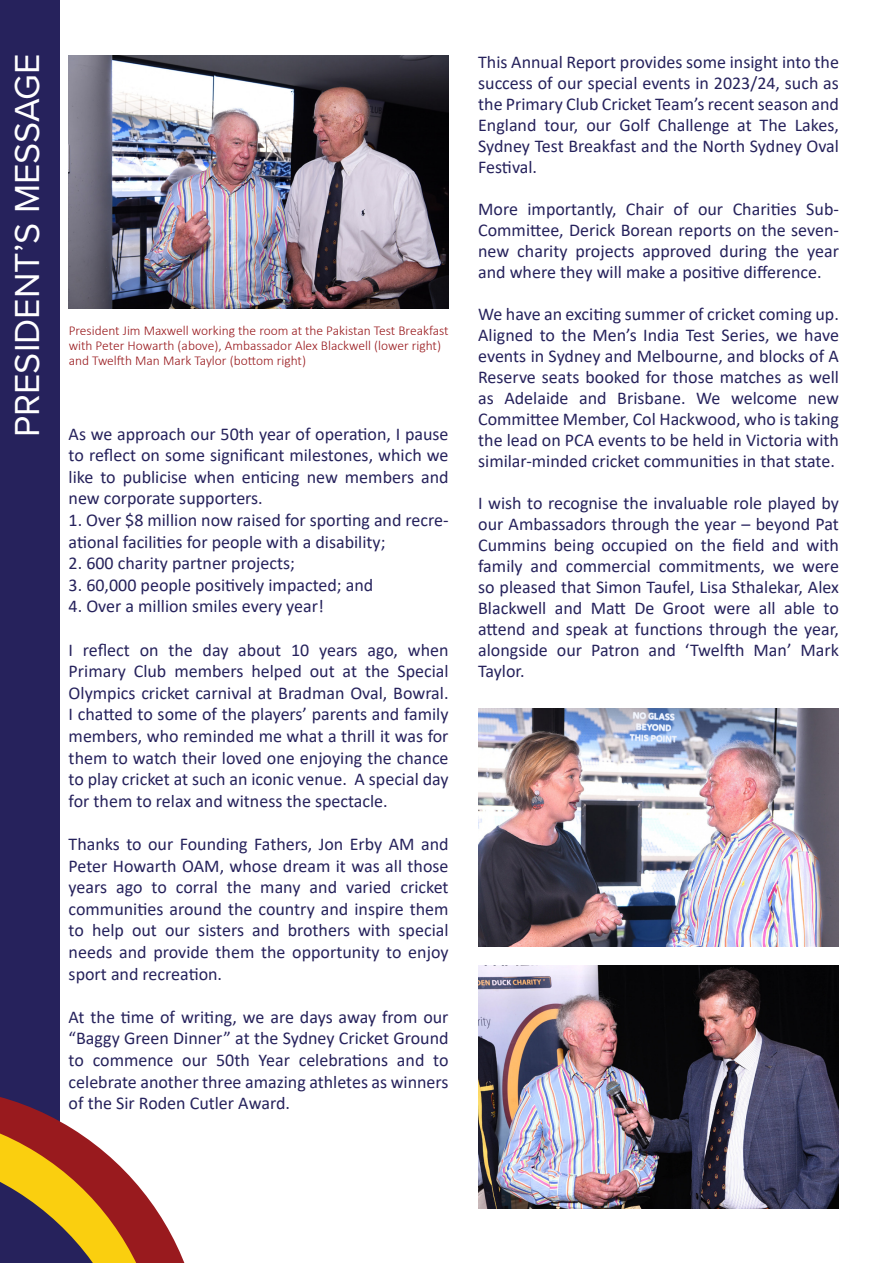
<style>
.page{position:relative;width:893px;height:1263px;background:#fff}
.page>*{position:absolute;margin:0;border:0;box-sizing:border-box;transform-origin:0 0}
.t1{font:36px "Proxima Nova";color:#fff}
.t2{font:18px/21.6px "Calibri";color:#26225c;text-align:justify}
.t3{font:300 13.5px/15px "Calibri";color:#991a1e}
</style>
<div class="page">
<div style="left:0;top:0;width:60px;height:1263px;background:#26225c"></div>
<svg style="left:0;top:1097px;width:185px;height:166px"></svg>
<img style="left:69px;top:55px;width:380px;height:254px">
<img style="left:478px;top:709px;width:361px;height:237px">
<img style="left:478px;top:965px;width:361px;height:244px">
<p class="t1" style="left:0;top:437px;width:385px;rotate:-90deg">PRESIDENT’S MESSAGE</p>
<p class="t3" style="left:69px;top:323px;width:381px">President Jim Maxwell working the room at the Pakistan Test Breakfast with Peter Howarth (above), Ambassador Alex Blackwell (lower right) and Twelfth Man Mark Taylor (bottom right)</p>
<p class="t2" style="left:69px;top:422px;width:381px">As we approach our 50th year of operation, I pause to reflect on some significant milestones, which we like to publicise when enticing new members and new corporate supporters.</p>
<p class="t2" style="left:69px;top:509px;width:381px">1. Over $8 million now raised for sporting and recre&shy;ational facilities for people with a disability;</p>
<p class="t2" style="left:69px;top:552px;width:228px">2. 600 charity partner projects;</p>
<p class="t2" style="left:69px;top:574px;width:306px">3. 60,000 people positively impacted; and</p>
<p class="t2" style="left:69px;top:595px;width:257px">4. Over a million smiles every year!</p>
<p class="t2" style="left:69px;top:638px;width:381px">I reflect on the day about 10 years ago, when</p>
<p class="t2" style="left:69px;top:660px;width:381px">Primary Club members helped out at the Special Olympics cricket carnival at Bradman Oval, Bowral.<br>I chatted to some of the players’ parents and family members, who reminded me what a thrill it was for them to watch their loved one enjoying the chance to play cricket at such an iconic venue. A special day for them to relax and witness the spectacle.</p>
<p class="t2" style="left:69px;top:833px;width:381px">Thanks to our Founding Fathers, Jon Erby AM and Peter Howarth OAM, whose dream it was all those years ago to corral the many and varied cricket</p>
<p class="t2" style="left:69px;top:898px;width:381px">communities around the country and inspire them to help out our sisters and brothers with special needs and provide them the opportunity to enjoy sport and recreation.</p>
<p class="t2" style="left:69px;top:1006px;width:381px">At the time of writing, we are days away from our “Baggy Green Dinner” at the Sydney Cricket Ground to commence our 50th Year celebrations and to</p>
<p class="t2" style="left:69px;top:1070px;width:381px">celebrate another three amazing athletes as winners of the Sir Roden Cutler Award.</p>
<p class="t2" style="left:478px;top:51px;width:362px;line-height:21px">This Annual Report provides some insight into the success of our special events in 2023/24, such as the Primary Club Cricket Team’s recent season and</p>
<p class="t2" style="left:478px;top:113px;width:362px">England tour, our Golf Challenge at The Lakes,</p>
<p class="t2" style="left:478px;top:135px;width:362px;line-height:21px">Sydney Test Breakfast and the North Sydney Oval<br>Festival.</p>
<p class="t2" style="left:478px;top:197px;width:362px">More importantly, Chair of our Charities Sub-</p>
<p class="t2" style="left:478px;top:219px;width:362px;line-height:21px">Committee, Derick Borean reports on the seven&shy;new charity projects approved during the year and where they will make a positive difference.</p>
<p class="t2" style="left:478px;top:303px;width:362px;line-height:21px">We have an exciting summer of cricket coming up.<br>Aligned to the Men’s India Test Series, we have events in Sydney and Melbourne, and blocks of A</p>
<p class="t2" style="left:478px;top:366px;width:362px;line-height:21px">Reserve seats booked for those matches as well as Adelaide and Brisbane. We welcome new</p>
<p class="t2" style="left:478px;top:408px;width:362px;line-height:21px">Committee Member, Col Hackwood, who is taking the lead on PCA events to be held in Victoria with similar-minded cricket communities in that state.</p>
<p class="t2" style="left:478px;top:492px;width:362px;line-height:21px">I wish to recognise the invaluable role played by our Ambassadors through the year – beyond Pat</p>
<p class="t2" style="left:478px;top:534px;width:362px;line-height:21px">Cummins being occupied on the field and with family and commercial commitments, we were so pleased that Simon Taufel, Lisa Sthalekar, Alex Blackwell and Matt De Groot were all able to</p>
<p class="t2" style="left:478px;top:618px;width:362px;line-height:21px">attend and speak at functions through the year, alongside our Patron and ‘Twelfth Man’ Mark</p>
<p class="t2" style="left:478px;top:659px;width:48px">Taylor.</p>
</div>
